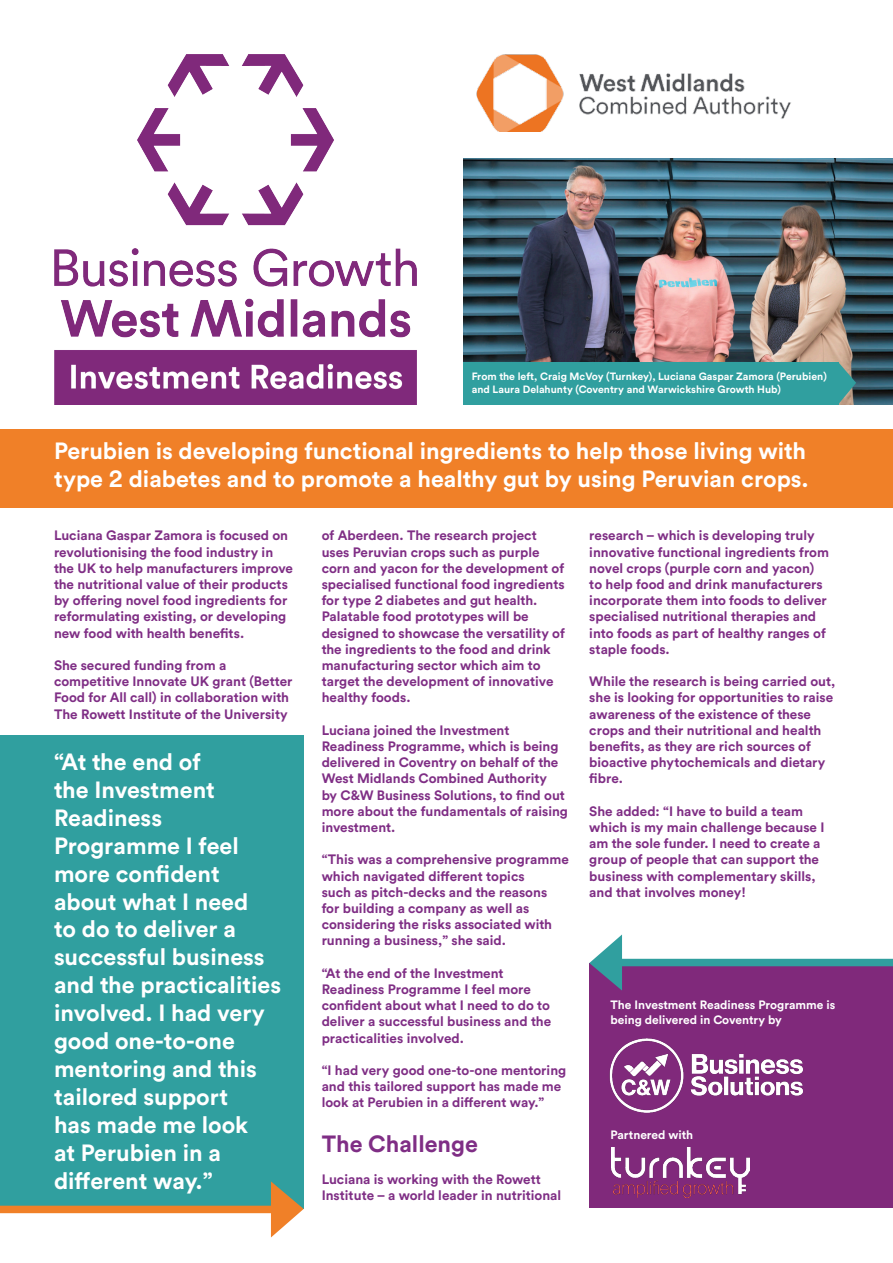
<style>
.page{position:relative;width:893px;height:1263px;background:#fff}
.page>*{position:absolute;margin:0;border:0;box-sizing:border-box;transform-origin:0 0}
.t1{font:700 23.25px/27.9px "WMCA Circular Cap Num";color:#fff}
.t2{font:700 23.25px "WMCA Circular Cap Num";color:#7f2e85}
.t3{font:700 13.5px/16.2px "WMCA Circular Cap Num";color:#7f2e85}
.t4{font:700 12px/14.4px "WMCA Circular Cap Num";color:#fff}
.t5{font:700 10.5px/12.6px "WMCA Circular Cap Num";color:#fff}
</style>
<div class="page">
<div style="left:589px;top:963px;width:304px;height:245px;background:#80297b"></div>
<img style="left:463px;top:158px;width:430px;height:246px">
<img style="left:54px;top:55px;width:363px;height:349px">
<img style="left:476px;top:54px;width:315px;height:78px">
<img style="left:609px;top:1038px;width:194px;height:75px">
<div style="left:463px;top:362px;width:375px;height:42px;background:#309f9f"></div>
<div style="left:0;top:736px;width:304px;height:473px;background:#309f9f"></div>
<div style="left:0;top:429px;width:893px;height:79px;background:#f08028"></div>
<div style="left:608px;top:959px;width:285px;height:7px;background:#309f9f"></div>
<svg style="left:589px;top:934px;width:33px;height:56px"></svg>
<svg style="left:838px;top:362px;width:18px;height:42px"></svg>
<div style="left:0;top:1206px;width:285px;height:7px;background:#f08028"></div>
<svg style="left:271px;top:1181px;width:33px;height:56px"></svg>
<img style="left:611px;top:1147px;width:138px;height:50px">
<p class="t5" style="left:472px;top:370px;width:357px">From the left, Craig McVoy (Turnkey), Luciana Gaspar Zamora (Perubien) and Laura Delahunty (Coventry and Warwickshire Growth Hub)</p>
<p class="t1" style="left:54px;top:437px;width:756px">Perubien is developing functional ingredients to help those living with type 2 diabetes and to promote a healthy gut by using Peruvian crops.</p>
<p class="t3" style="left:54px;top:528px;width:241px">Luciana Gaspar Zamora is focused on revolutionising the food industry in the UK to help manufacturers improve the nutritional value of their products by offering novel food ingredients for reformulating existing, or developing new food with health benefits.</p>
<p class="t3" style="left:54px;top:657px;width:240px">She secured funding from a competitive Innovate UK grant (Better Food for All call) in collaboration with The Rowett Institute of the University</p>
<p class="t1" style="left:54px;top:748px;width:229px">“At the end of<br>the Investment<br>Readiness<br>Programme I feel more confident about what I need<br>to do to deliver a successful business and the practicalities involved. I had very good one-to-one mentoring and this tailored support<br>has made me look<br>at Perubien in a different way.”</p>
<p class="t3" style="left:322px;top:528px;width:245px">of Aberdeen. The research project uses Peruvian crops such as purple corn and yacon for the development of specialised functional food ingredients for type 2 diabetes and gut health.<br>Palatable food prototypes will be designed to showcase the versatility of the ingredients to the food and drink manufacturing sector which aim to target the development of innovative healthy foods.</p>
<p class="t3" style="left:322px;top:722px;width:248px">Luciana joined the Investment<br>Readiness Programme, which is being delivered in Coventry on behalf of the<br>West Midlands Combined Authority<br>by C&amp;W Business Solutions, to find out more about the fundamentals of raising investment.</p>
<p class="t3" style="left:322px;top:852px;width:249px">“This was a comprehensive programme which navigated different topics<br>such as pitch-decks and the reasons<br>for building a company as well as considering the risks associated with running a business,” she said.</p>
<p class="t3" style="left:322px;top:965px;width:231px">“At the end of the Investment<br>Readiness Programme I feel more confident about what I need to do to deliver a successful business and the practicalities involved.</p>
<p class="t3" style="left:322px;top:1062px;width:246px">“I had very good one-to-one mentoring and this tailored support has made me look at Perubien in a different way.”</p>
<p class="t2" style="left:322px;top:1131px;width:158px">The Challenge</p>
<p class="t3" style="left:322px;top:1171px;width:241px">Luciana is working with the Rowett<br>Institute – a world leader in nutritional</p>
<p class="t3" style="left:589px;top:528px;width:241px">research – which is developing truly innovative functional ingredients from novel crops (purple corn and yacon) to help food and drink manufacturers incorporate them into foods to deliver specialised nutritional therapies and into foods as part of healthy ranges of staple foods.</p>
<p class="t3" style="left:589px;top:673px;width:248px">While the research is being carried out, she is looking for opportunities to raise awareness of the existence of these crops and their nutritional and health benefits, as they are rich sources of bioactive phytochemicals and dietary fibre.</p>
<p class="t3" style="left:589px;top:803px;width:237px">She added: “I have to build a team which is my main challenge because I am the sole funder. I need to create a group of people that can support the business with complementary skills, and that involves money!</p>
<p class="t4" style="left:610px;top:998px;width:226px">The Investment Readiness Programme is being delivered in Coventry by</p>
<p class="t4" style="left:610px;top:1128px;width:84px">Partnered with</p>
</div>
